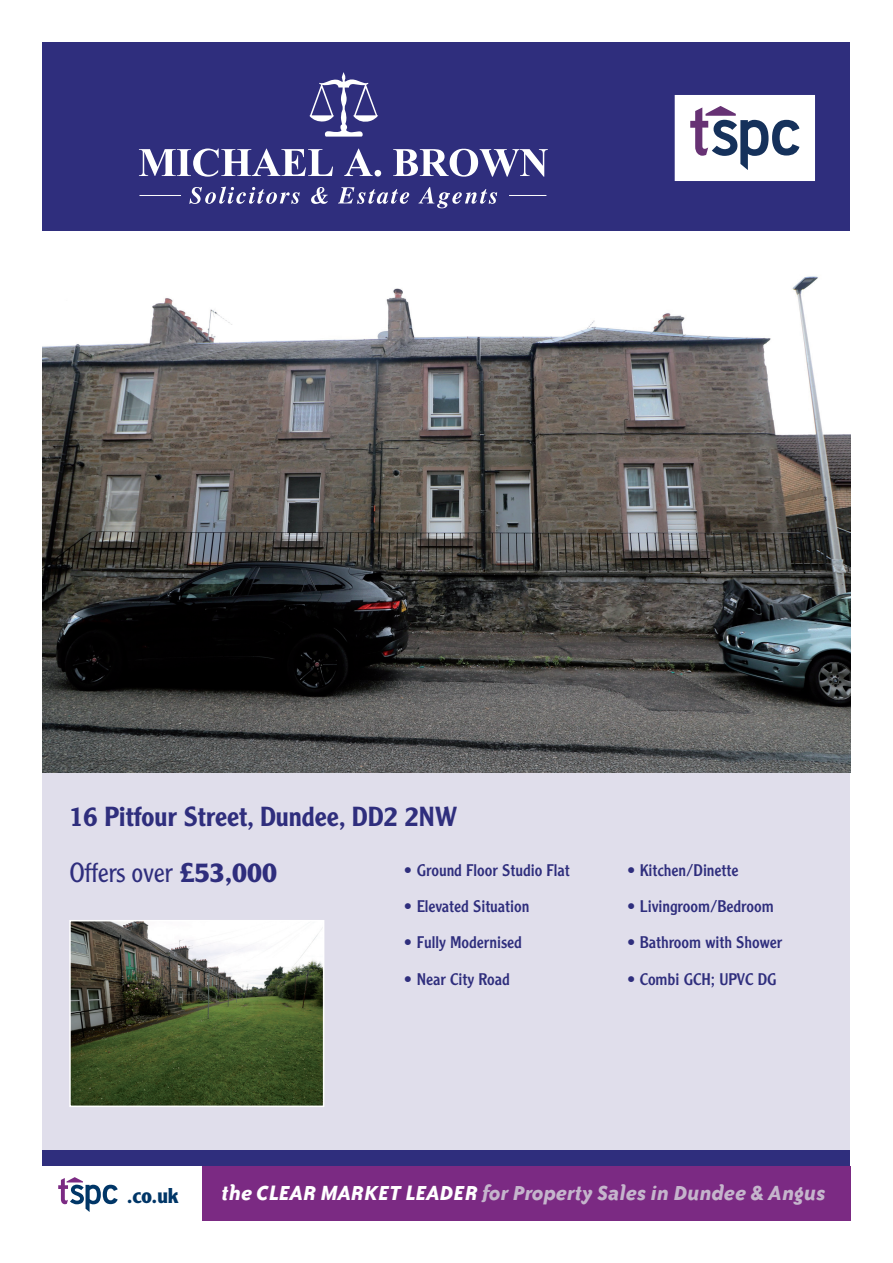
<style>
.page{position:relative;width:893px;height:1263px;background:#fff}
.page>*{position:absolute;margin:0;border:0;box-sizing:border-box;transform-origin:0 0}
.t1{font:500 27px/55.8px "Clearface Gothic LH";color:#2f2e7d}
.t2{font:italic 700 23.55px "Bailey Sans ITC Std";color:#c5b5cc}
.t3{font:700 21px "Clearface Gothic LH";color:#003667}
.t4{font:16.5px "Clearface Gothic LH";color:#2f2e7d}
.s1{font-weight:300}
.s2{font-weight:700}
.s3{color:#fff}
</style>
<div class="page">
<div style="left:43px;top:43px;width:807px;height:189px;background:#2f2e7d"></div>
<div style="left:43px;top:772px;width:807px;height:386px;background:#e0deeb"></div>
<img style="left:43px;top:276px;width:807px;height:496px">
<svg style="left:58px;top:1177px;width:60px;height:35px"></svg>
<div style="left:43px;top:1150px;width:807px;height:16px;background:#2f2e7d"></div>
<img style="left:72px;top:923px;width:249px;height:181px">
<div style="left:69px;top:920px;width:255px;height:187px;border:2px solid #fff"></div>
<div style="left:675px;top:95px;width:140px;height:86px;background:#fff"></div>
<svg style="left:690px;top:106px;width:109px;height:64px"></svg>
<svg style="left:139px;top:149px;width:194px;height:28px"></svg>
<svg style="left:344px;top:149px;width:37px;height:27px"></svg>
<svg style="left:393px;top:149px;width:155px;height:28px"></svg>
<svg style="left:189px;top:187px;width:111px;height:17px"></svg>
<svg style="left:311px;top:187px;width:17px;height:17px"></svg>
<svg style="left:338px;top:187px;width:71px;height:17px"></svg>
<svg style="left:418px;top:187px;width:79px;height:21px"></svg>
<hr style="left:139px;top:195px;width:42px;height:1px;background:#fff">
<hr style="left:509px;top:195px;width:37px;height:1px;background:#fff">
<svg style="left:309px;top:72px;width:69px;height:65px"></svg>
<div style="left:202px;top:1166px;width:648px;height:54px;background:#7b2a83"></div>
<h1 class="t1" style="left:69px;top:788px;width:389px">16 Pitfour Street, Dundee, DD2 2NW<br><span class="s1">Offers over</span> <span class="s2">£53,000</span></h1>
<p class="t4" style="left:404px;top:859px;width:167px">• Ground Floor Studio Flat</p>
<p class="t4" style="left:404px;top:896px;width:127px">• Elevated Situation</p>
<p class="t4" style="left:404px;top:932px;width:119px">• Fully Modernised</p>
<p class="t4" style="left:404px;top:968px;width:107px">• Near City Road</p>
<p class="t4" style="left:627px;top:859px;width:113px">• Kitchen/Dinette</p>
<p class="t4" style="left:627px;top:896px;width:148px">• Livingroom/Bedroom</p>
<p class="t4" style="left:627px;top:932px;width:157px">• Bathroom with Shower</p>
<p class="t4" style="left:627px;top:968px;width:151px">• Combi GCH; UPVC DG</p>
<p class="t3" style="left:127px;top:1183px;width:53px">.co.uk</p>
<h2 class="t2" style="left:222px;top:1181px;width:606px"><span class="s3">the CLEAR MARKET LEADER</span> for Property Sales in Dundee &amp; Angus</h2>
</div>
